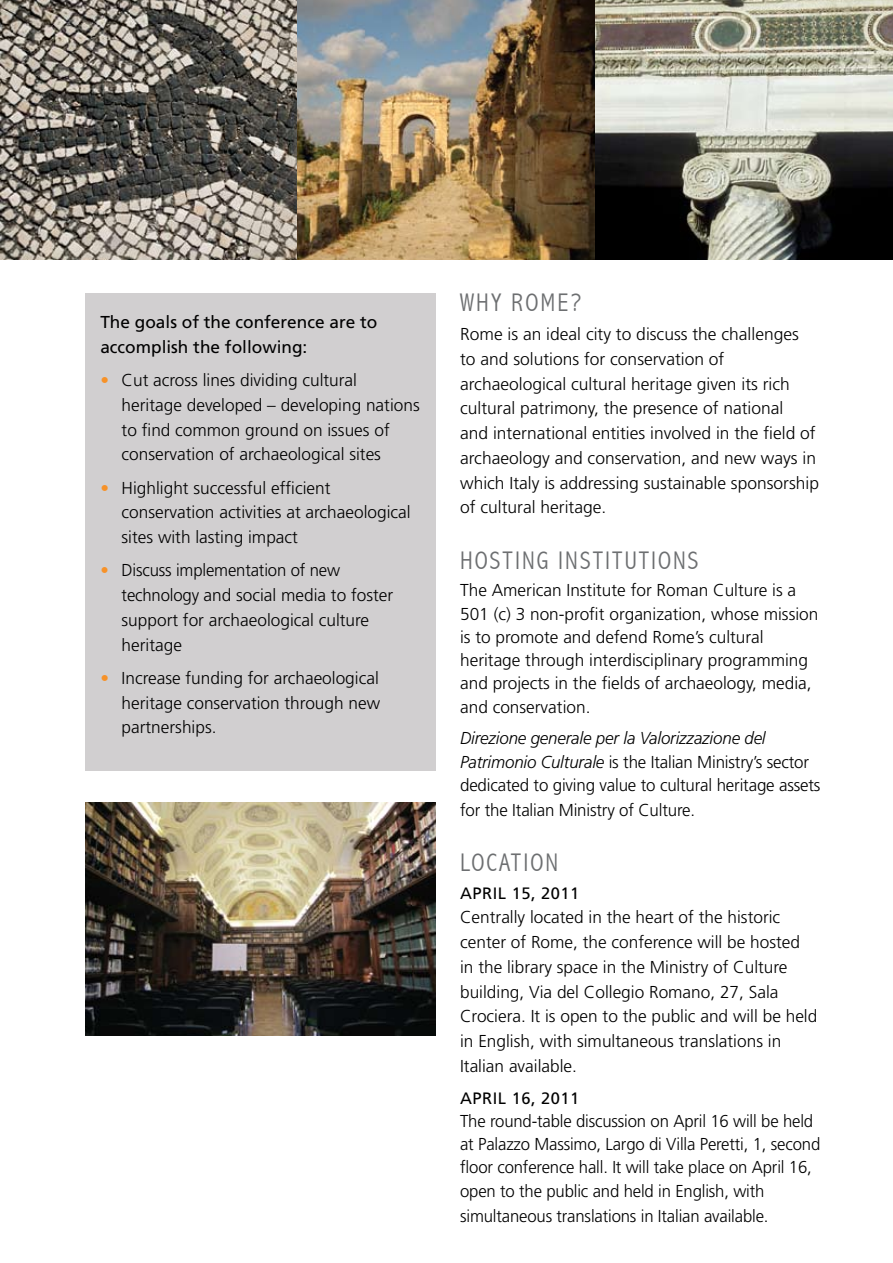
<style>
.page{position:relative;width:893px;height:1263px;background:#fff}
.page>*{position:absolute;margin:0;border:0;box-sizing:border-box;transform-origin:0 0}
.t1{font:300 condensed 25.5px "Abadi";letter-spacing:.08em;color:#6d6f71}
.t2{font:300 17.25px/24.8px "Frutiger";color:#000}
.t3{font:17.25px/24.8px "Frutiger";color:#000}
.t4{font:16.5px "Frutiger";letter-spacing:.03em;color:#000}
.s1{font-weight:900;color:#f79228}
.s2{font-style:italic}
</style>
<div class="page">
<div style="left:85px;top:293px;width:350px;height:477px;background:#d1cfd0"></div>
<img style="left:0;top:0;width:298px;height:259px">
<img style="left:298px;top:0;width:595px;height:259px">
<img style="left:85px;top:803px;width:351px;height:232px">
<p class="t3" style="left:100px;top:309px;width:279px">The goals of the conference are to accomplish the following:</p>
<p class="t2" style="left:122px;top:368px;width:300px;text-indent:-21px"><span class="s1">•</span> Cut across lines dividing cultural heritage developed – developing nations to find common ground on issues of conservation of archaeological sites</p>
<p class="t2" style="left:122px;top:475px;width:291px;text-indent:-21px"><span class="s1">•</span> Highlight successful efficient conservation activities at archaeological sites with lasting impact</p>
<p class="t2" style="left:122px;top:558px;width:273px;text-indent:-21px"><span class="s1">•</span> Discuss implementation of new technology and social media to foster support for archaeological culture heritage</p>
<p class="t2" style="left:122px;top:665px;width:260px;text-align:justify;text-indent:-21px"><span class="s1">•</span> Increase funding for archaeological heritage conservation through new partnerships.</p>
<h1 class="t1" style="left:460px;top:288px;width:123px">WHY ROME?</h1>
<p class="t2" style="left:460px;top:322px;width:360px">Rome is an ideal city to discuss the challenges<br>to and solutions for conservation of archaeological cultural heritage given its rich cultural patrimony, the presence of national<br>and international entities involved in the field of archaeology and conservation, and new ways in which Italy is addressing sustainable sponsorship of cultural heritage.</p>
<h1 class="t1" style="left:460px;top:546px;width:240px">HOSTING INSTITUTIONS</h1>
<p class="t2" style="left:460px;top:579px;width:360px;line-height:23.2px">The American Institute for Roman Culture is a 501 (c) 3 non-profit organization, whose mission is to promote and defend Rome’s cultural heritage through interdisciplinary programming and projects in the fields of archaeology, media, and conservation.</p>
<p class="t2" style="left:460px;top:726px;width:362px;line-height:23.7px"><span class="s2">Direzione generale per la Valorizzazione del Patrimonio Culturale</span> is the Italian Ministry’s sector dedicated to giving value to cultural heritage assets for the Italian Ministry of Culture.</p>
<h1 class="t1" style="left:460px;top:848px;width:64px">LOCATION</h1>
<p class="t4" style="left:460px;top:883px;width:121px">April 15, 2011</p>
<p class="t2" style="left:460px;top:905px;width:359px">Centrally located in the heart of the historic center of Rome, the conference will be hosted in the library space in the Ministry of Culture building, Via del Collegio Romano, 27, Sala Crociera. It is open to the public and will be held in English, with simultaneous translations in Italian available.</p>
<p class="t4" style="left:460px;top:1088px;width:121px">April 16, 2011</p>
<p class="t2" style="left:460px;top:1109px;width:362px;line-height:23.7px">The round-table discussion on April 16 will be held at Palazzo Massimo, Largo di Villa Peretti, 1, second floor conference hall. It will take place on April 16, open to the public and held in English, with simultaneous translations in Italian available.</p>
</div>
